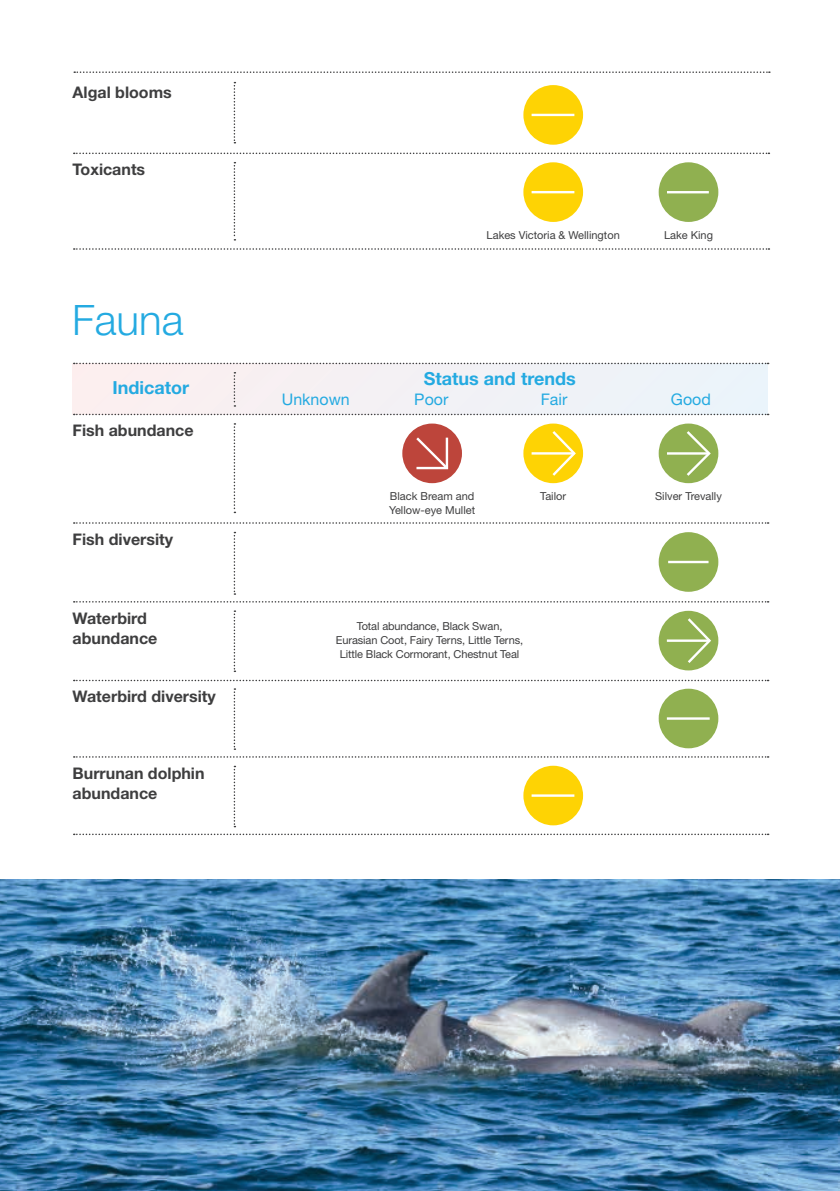
<style>
.page{position:relative;width:840px;height:1191px;background:#fff}
.page>*{position:absolute;margin:0;border:0;box-sizing:border-box;transform-origin:0 0}
.t1{font:300 42px "Helvetica Neue";color:#24aae1}
.t2{font:700 18px "Helvetica Neue";color:#24aae1}
.t3{font:700 16px/20px "Helvetica Neue";color:#3e3e3f}
.t4{font:16px "Helvetica Neue";color:#24aae1}
.t5{font:11px/14px "Helvetica Neue";letter-spacing:-.01em;color:#3e3e3f;text-align:center}
</style>
<div class="page">
<svg style="left:74px;top:522px;width:694px;height:2px"></svg>
<svg style="left:74px;top:601px;width:694px;height:1px"></svg>
<svg style="left:74px;top:679px;width:694px;height:2px"></svg>
<svg style="left:74px;top:833px;width:694px;height:2px"></svg>
<svg style="left:74px;top:756px;width:694px;height:1px"></svg>
<svg style="left:233px;top:423px;width:2px;height:90px"></svg>
<svg style="left:233px;top:532px;width:2px;height:63px"></svg>
<svg style="left:233px;top:610px;width:2px;height:62px"></svg>
<svg style="left:233px;top:765px;width:2px;height:62px"></svg>
<svg style="left:233px;top:688px;width:2px;height:62px"></svg>
<div style="left:72px;top:363px;width:695px;height:51px;background:#f3f1f5"></div>
<svg style="left:74px;top:363px;width:694px;height:1px"></svg>
<svg style="left:74px;top:414px;width:694px;height:1px"></svg>
<svg style="left:233px;top:372px;width:2px;height:35px"></svg>
<div style="left:402px;top:423px;width:59px;height:60px;background:#bd453b;border-radius:50%"></div>
<svg style="left:416px;top:437px;width:33px;height:33px"></svg>
<div style="left:658px;top:423px;width:60px;height:60px;background:#90b050;border-radius:50%"></div>
<svg style="left:686px;top:428px;width:26px;height:50px"></svg>
<hr style="left:666px;top:452px;width:42px;height:3px;background:#fff">
<div style="left:523px;top:423px;width:59px;height:60px;background:#fed304;border-radius:50%"></div>
<svg style="left:549px;top:428px;width:28px;height:50px"></svg>
<hr style="left:531px;top:452px;width:43px;height:2px;background:#fff">
<div style="left:658px;top:532px;width:60px;height:60px;background:#90b050;border-radius:50%"></div>
<hr style="left:667px;top:561px;width:41px;height:2px;background:#fff">
<div style="left:658px;top:611px;width:60px;height:59px;background:#90b050;border-radius:50%"></div>
<svg style="left:688px;top:616px;width:24px;height:49px"></svg>
<hr style="left:666px;top:639px;width:43px;height:3px;background:#fff">
<div style="left:658px;top:688px;width:60px;height:60px;background:#90b050;border-radius:50%"></div>
<hr style="left:666px;top:717px;width:43px;height:2px;background:#fff">
<div style="left:523px;top:765px;width:59px;height:60px;background:#fed304;border-radius:50%"></div>
<hr style="left:531px;top:794px;width:43px;height:3px;background:#fff">
<img style="left:0;top:879px;width:839px;height:312px">
<svg style="left:74px;top:71px;width:695px;height:2px"></svg>
<svg style="left:74px;top:153px;width:695px;height:1px"></svg>
<svg style="left:74px;top:248px;width:695px;height:2px"></svg>
<svg style="left:233px;top:82px;width:2px;height:61px"></svg>
<svg style="left:233px;top:162px;width:2px;height:78px"></svg>
<div style="left:523px;top:85px;width:59px;height:60px;background:#fed304;border-radius:50%"></div>
<hr style="left:531px;top:114px;width:43px;height:2px;background:#fff">
<div style="left:658px;top:162px;width:60px;height:60px;background:#90b050;border-radius:50%"></div>
<hr style="left:666px;top:191px;width:42px;height:2px;background:#fff">
<div style="left:523px;top:162px;width:59px;height:60px;background:#fed304;border-radius:50%"></div>
<hr style="left:531px;top:191px;width:43px;height:2px;background:#fff">
<h3 class="t3" style="left:73px;top:82px;width:101px">Algal blooms</h3>
<h3 class="t3" style="left:73px;top:159px;width:74px">Toxicants</h3>
<h1 class="t1" style="left:72px;top:294px;width:113px">Fauna</h1>
<h2 class="t2" style="left:112px;top:377px;width:78px">Indicator</h2>
<h3 class="t3" style="left:73px;top:420px;width:122px">Fish abundance</h3>
<h3 class="t3" style="left:73px;top:529px;width:102px">Fish diversity</h3>
<h3 class="t3" style="left:73px;top:607px;width:86px">Waterbird abundance</h3>
<h3 class="t3" style="left:73px;top:685px;width:145px">Waterbird diversity</h3>
<h3 class="t3" style="left:73px;top:763px;width:133px">Burrunan dolphin abundance</h3>
<p class="t5" style="left:486px;top:227px;width:135px">Lakes Victoria &amp; Wellington</p>
<p class="t5" style="left:663px;top:227px;width:50px">Lake King</p>
<h2 class="t2" style="left:423px;top:367px;width:153px">Status and trends</h2>
<h3 class="t4" style="left:282px;top:390px;width:69px">Unknown</h3>
<h3 class="t4" style="left:414px;top:390px;width:36px">Poor</h3>
<h3 class="t4" style="left:540px;top:390px;width:28px">Fair</h3>
<h3 class="t4" style="left:670px;top:390px;width:41px">Good</h3>
<p class="t5" style="left:389px;top:489px;width:86px">Black Bream and</p>
<p class="t5" style="left:540px;top:489px;width:27px">Tailor</p>
<p class="t5" style="left:654px;top:489px;width:68px">Silver Trevally</p>
<p class="t5" style="left:389px;top:503px;width:87px">Yellow-eye Mullet</p>
<p class="t5" style="left:336px;top:619px;width:189px">Total abundance, Black Swan,<br>Eurasian Coot, Fairy Terns, Little Terns,<br>Little Black Cormorant, Chestnut Teal</p>
</div>
